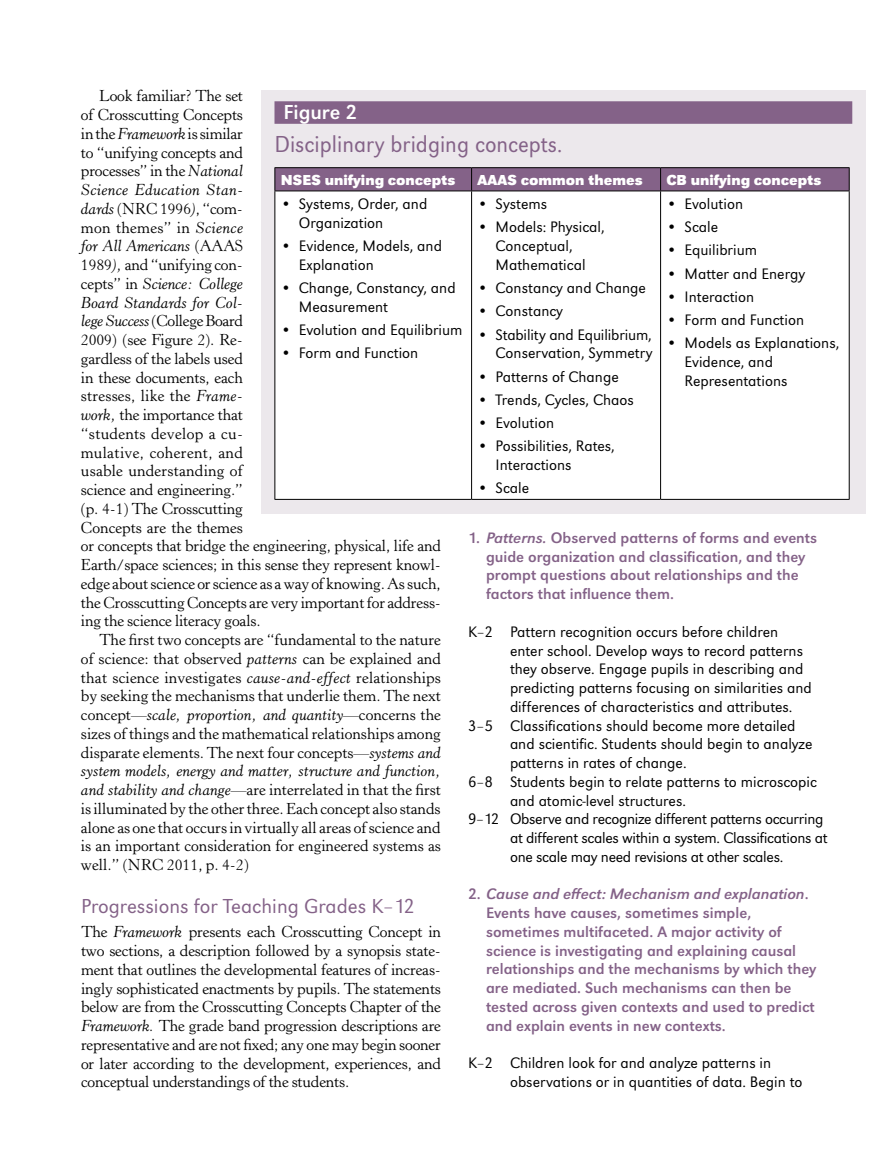
<style>
.page{position:relative;width:891px;height:1175px;background:#fff}
.page>*{position:absolute;margin:0;border:0;box-sizing:border-box;transform-origin:0 0}
.t1{font:24px "URW Grotesk TOT Lig Nar";color:#846288}
.t2{font:300 21px "URW Grotesk TOT";color:#846288}
.t3{font:21px "URW Grotesk TOT";color:#fff}
.t4{font:15.75px/18.8px "Horley Old Style MT Std";letter-spacing:-.01em;color:#000;text-align:justify}
.t5{font:300 15.75px/18.8px "URW Grotesk TOT";color:#000}
.t6{font:15.75px/18.8px "URW Grotesk TOT";color:#846288}
.t7{font:300 15.75px "URW Grotesk TOT";letter-spacing:-.02em;color:#000}
.t8{font:700 15px "URW Grotesk TOT";color:#fff}
.s1{font-style:italic}
</style>
<div class="page">
<div style="left:261px;top:90px;width:605px;height:423px;background:#ece8ec"></div>
<div style="left:274px;top:101px;width:578px;height:23px;background:#846288"></div>
<svg style="left:275px;top:191px;width:574px;height:308px;background:#f7f7f7"></svg>
<hr style="left:274px;top:167px;width:198px;height:1px;background:#000">
<hr style="left:472px;top:167px;width:189px;height:1px;background:#000">
<hr style="left:661px;top:167px;width:189px;height:1px;background:#000">
<div style="left:274px;top:168px;width:576px;height:22px;background:#846288"></div>
<hr style="left:274px;top:190px;width:198px;height:1px;background:#000">
<hr style="left:274px;top:191px;width:1px;height:308px;background:#000">
<hr style="left:472px;top:190px;width:189px;height:1px;background:#000">
<hr style="left:471px;top:191px;width:1px;height:308px;background:#000">
<hr style="left:661px;top:190px;width:189px;height:1px;background:#000">
<hr style="left:660px;top:191px;width:1px;height:308px;background:#000">
<hr style="left:849px;top:191px;width:1px;height:308px;background:#000">
<hr style="left:274px;top:499px;width:198px;height:1px;background:#000">
<hr style="left:472px;top:499px;width:189px;height:1px;background:#000">
<hr style="left:661px;top:499px;width:189px;height:1px;background:#000">
<p class="t4" style="left:81px;top:87px;width:362px;text-align:left;text-indent:18px">Look familiar? The set<br>of Crosscutting Concepts<br>in the <span class="s1">Framework</span> is similar<br>to “unifying concepts and<br>processes” in the <span class="s1">National<br>Science Education Stan-<br>dards</span> (NRC 1996<span class="s1">)</span>, “com-<br>mon themes” in <span class="s1">Science<br>for All Americans</span> (AAAS<br>1989<span class="s1">),</span> and “unifying con-<br>cepts” in <span class="s1">Science: College<br>Board Standards for Col-<br>lege Success</span> (College Board<br>2009) (see Figure 2). Re-<br>gardless of the labels used<br>in these documents, each<br>stresses, like the <span class="s1">Frame-<br>work,</span> the importance that<br>“students develop a cu-<br>mulative, coherent, and<br>usable understanding of<br>science and engineering.”<br>(p. 4-1) The Crosscutting<br>Concepts are the themes<br>or concepts that bridge the engineering, physical, life and<br>Earth/space sciences; in this sense they represent knowl&shy;edge about science or science as a way of knowing. As such, the Crosscutting Concepts are very important for address&shy;ing the science literacy goals.</p>
<p class="t4" style="left:81px;top:631px;width:362px;text-indent:18px">The first two concepts are “fundamental to the nature of science: that observed <span class="s1">patterns</span> can be explained and that science investigates <span class="s1">cause-and-effect</span> relationships by seeking the mechanisms that underlie them. The next concept—<span class="s1">scale, proportion, and quantity</span>—concerns the sizes of things and the mathematical relationships among disparate elements. The next four concepts—<span class="s1">systems and system models, energy and matter, structure and function, and stability and change</span>—are interrelated in that the first is illuminated by the other three. Each concept also stands alone as one that occurs in virtually all areas of science and is an important consideration for engineered systems as well.” (NRC 2011, p. 4-2)</p>
<h2 class="t2" style="left:81px;top:894px;width:335px">Progressions for Teaching Grades K–12</h2>
<p class="t4" style="left:81px;top:923px;width:362px">The <span class="s1">Framework</span> presents each Crosscutting Concept in two sections, a description followed by a synopsis state&shy;ment that outlines the developmental features of increas&shy;ingly sophisticated enactments by pupils. The statements below are from the Crosscutting Concepts Chapter of the <span class="s1">Framework.</span> The grade band progression descriptions are representative and are not fixed; any one may begin sooner or later according to the development, experiences, and conceptual understandings of the students.</p>
<h2 class="t3" style="left:284px;top:100px;width:75px">Figure 2</h2>
<h1 class="t1" style="left:274px;top:130px;width:289px">Disciplinary bridging concepts.</h1>
<p class="t8" style="left:281px;top:171px;width:176px">NSES unifying concepts</p>
<p class="t8" style="left:478px;top:171px;width:167px">AAAS common themes</p>
<p class="t8" style="left:667px;top:171px;width:156px">CB unifying concepts</p>
<p class="t5" style="left:299px;top:194px;width:130px;text-indent:-18px">• Systems, Order, and<br>Organization</p>
<p class="t5" style="left:299px;top:236px;width:145px;text-indent:-18px">• Evidence, Models, and<br>Explanation</p>
<p class="t5" style="left:299px;top:278px;width:158px;text-indent:-18px">• Change, Constancy, and<br>Measurement</p>
<p class="t5" style="left:281px;top:320px;width:183px">• Evolution and Equilibrium</p>
<p class="t5" style="left:281px;top:344px;width:139px">• Form and Function</p>
<p class="t5" style="left:667px;top:194px;width:78px">• Evolution</p>
<p class="t5" style="left:667px;top:217px;width:53px">• Scale</p>
<p class="t5" style="left:667px;top:241px;width:92px">• Equilibrium</p>
<p class="t5" style="left:667px;top:264px;width:140px">• Matter and Energy</p>
<p class="t5" style="left:667px;top:287px;width:89px">• Interaction</p>
<p class="t5" style="left:667px;top:310px;width:139px">• Form and Function</p>
<p class="t5" style="left:685px;top:334px;width:156px;text-indent:-18px">• Models as Explanations,<br>Evidence, and<br>Representations</p>
<p class="t5" style="left:478px;top:194px;width:71px">• Systems</p>
<p class="t5" style="left:496px;top:218px;width:111px;text-indent:-18px">• Models: Physical,<br>Conceptual,<br>Mathematical</p>
<p class="t5" style="left:478px;top:278px;width:170px">• Constancy and Change</p>
<p class="t5" style="left:478px;top:301px;width:87px">• Constancy</p>
<p class="t5" style="left:478px;top:325px;width:176px;text-align:right">• Stability and Equilibrium,<br>Conservation, Symmetry</p>
<p class="t5" style="left:478px;top:367px;width:143px">• Patterns of Change</p>
<p class="t5" style="left:478px;top:390px;width:158px">• Trends, Cycles, Chaos</p>
<p class="t5" style="left:478px;top:413px;width:78px">• Evolution</p>
<p class="t5" style="left:496px;top:436px;width:121px;text-indent:-18px">• Possibilities, Rates,<br>Interactions</p>
<p class="t5" style="left:478px;top:478px;width:53px">• Scale</p>
<p class="t6" style="left:486px;top:528px;width:333px;text-indent:-18px">1. <span class="s1">Patterns.</span> Observed patterns of forms and events guide organization and classification, and they prompt questions about relationships and the factors that influence them.</p>
<p class="t5" style="left:468px;top:622px;width:312px">K–2 Pattern recognition occurs before children</p>
<p class="t5" style="left:510px;top:641px;width:295px">enter school. Develop ways to record patterns</p>
<p class="t5" style="left:510px;top:659px;width:295px">they observe. Engage pupils in describing and</p>
<p class="t5" style="left:510px;top:678px;width:303px">predicting patterns focusing on similarities and</p>
<p class="t5" style="left:510px;top:697px;width:284px">differences of characteristics and attributes.</p>
<p class="t5" style="left:468px;top:716px;width:329px">3–5 Classifications should become more detailed</p>
<p class="t5" style="left:510px;top:734px;width:304px">and scientific. Students should begin to analyze</p>
<p class="t5" style="left:510px;top:753px;width:178px">patterns in rates of change.</p>
<p class="t5" style="left:468px;top:772px;width:351px">6–8 Students begin to relate patterns to microscopic</p>
<p class="t5" style="left:510px;top:791px;width:177px">and atomic-level structures.</p>
<p class="t7" style="left:468px;top:810px;width:357px">9–12 Observe and recognize different patterns occurring</p>
<p class="t7" style="left:510px;top:828px;width:319px">at different scales within a system. Classifications at</p>
<p class="t7" style="left:510px;top:847px;width:275px">one scale may need revisions at other scales.</p>
<p class="t6" style="left:486px;top:884px;width:332px;text-indent:-18px">2. <span class="s1">Cause and effect: Mechanism and explanation</span>.<br>Events have causes, sometimes simple, sometimes multifaceted. A major activity of science is investigating and explaining causal relationships and the mechanisms by which they are mediated. Such mechanisms can then be tested across given contexts and used to predict and explain events in new contexts.</p>
<p class="t5" style="left:510px;top:1053px;width:294px;text-indent:-42px">K–2 Children look for and analyze patterns in observations or in quantities of data. Begin to</p>
</div>
